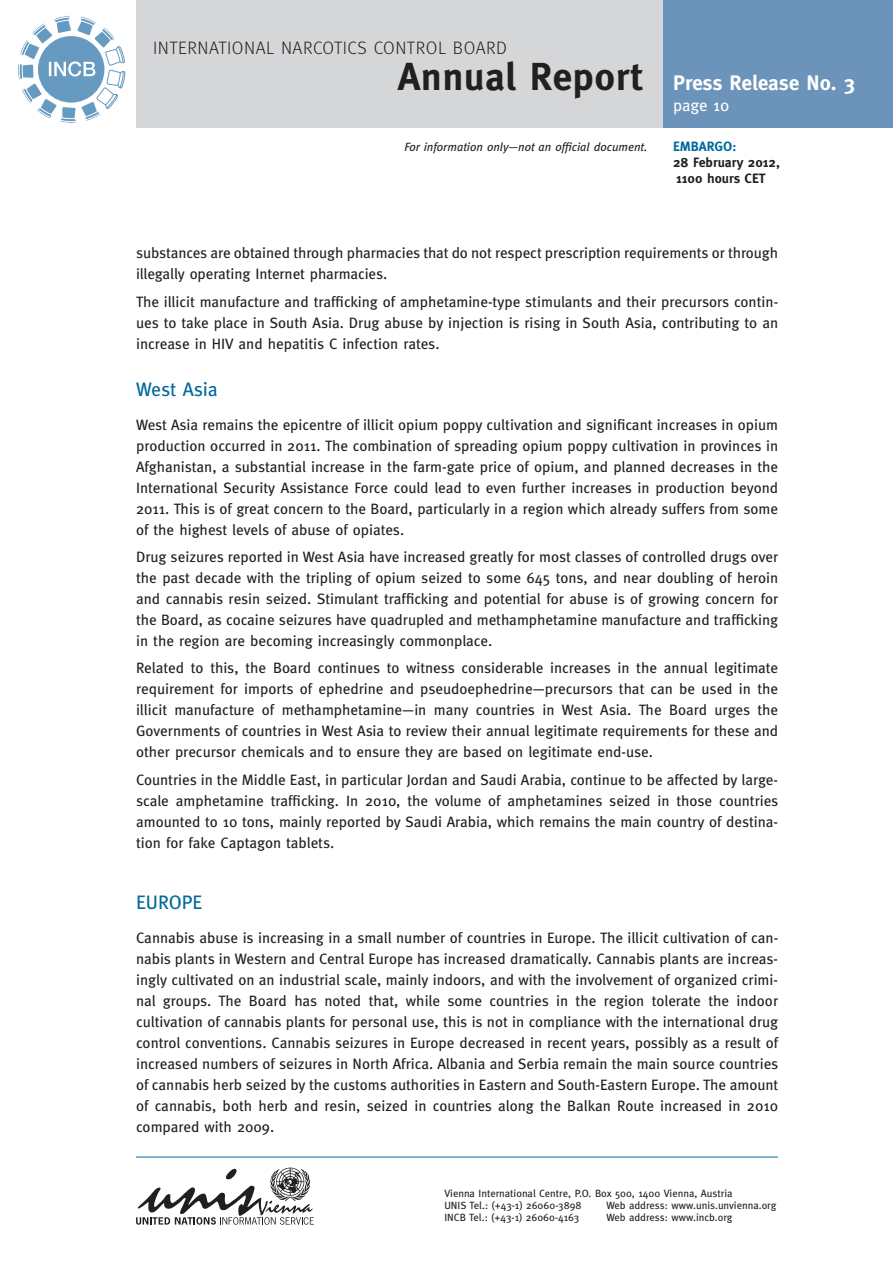
<style>
.page{position:relative;width:893px;height:1263px;background:#fff}
.page>*{position:absolute;margin:0;border:0;box-sizing:border-box;transform-origin:0 0}
.t1{font:700 39px "Meta";letter-spacing:.01em;color:#231f20}
.t2{font:700 21px "Meta";letter-spacing:-.005em;color:#fff}
.t3{font:19.5px "Meta";letter-spacing:-.005em;color:#006a9d}
.t4{font:300 18px "Meta OT";letter-spacing:.03em;color:#231f20}
.t5{font:16.5px "Meta";letter-spacing:-.005em;color:#fff}
.t6{font:15px/21px "Meta";letter-spacing:-.005em;color:#231f20;text-align:justify}
.t7{font:700 13.5px/16.2px "Meta";color:#231f20}
.t8{font:700 13.5px "Meta";color:#006a9d}
.t9{font:italic 12px "Meta";color:#231f20}
.t10{font:10.5px/12px "Meta";color:#231f20}
</style>
<div class="page">
<div style="left:136px;top:0;width:757px;height:128px;background:#d5d6d8"></div>
<div style="left:663px;top:0;width:230px;height:128px;background:#6c94ba"></div>
<svg style="left:18px;top:16px;width:107px;height:107px"></svg>
<hr style="left:136px;top:1157px;width:642px;height:1px;background:#006a9d">
<svg style="left:136px;top:1167px;width:178px;height:58px"></svg>
<p class="t4" style="left:153px;top:37px;width:355px">INTERNATIONAL NARCOTICS CONTROL BOARD</p>
<h1 class="t1" style="left:398px;top:54px;width:247px">Annual Report</h1>
<h2 class="t2" style="left:673px;top:71px;width:183px">Press Release No. 3</h2>
<p class="t5" style="left:673px;top:96px;width:58px">page 10</p>
<p class="t9" style="left:404px;top:139px;width:245px">For information only—not an official document.</p>
<p class="t8" style="left:673px;top:138px;width:65px">EMBARGO:</p>
<p class="t7" style="left:673px;top:154px;width:108px">28 February 2012,<br>1100 hours CET</p>
<p class="t6" style="left:136px;top:242px;width:644px">substances are obtained through pharmacies that do not respect prescription requirements or through illegally operating Internet pharmacies.</p>
<p class="t6" style="left:136px;top:291px;width:644px">The illicit manufacture and trafficking of amphetamine-type stimulants and their precursors contin&shy;ues to take place in South Asia. Drug abuse by injection is rising in South Asia, contributing to an increase in HIV and hepatitis C infection rates.</p>
<h3 class="t3" style="left:136px;top:378px;width:83px">West Asia</h3>
<p class="t6" style="left:136px;top:414px;width:644px">West Asia remains the epicentre of illicit opium poppy cultivation and significant increases in opium production occurred in 2011. The combination of spreading opium poppy cultivation in provinces in Afghanistan, a substantial increase in the farm-gate price of opium, and planned decreases in the International Security Assistance Force could lead to even further increases in production beyond 2011. This is of great concern to the Board, particularly in a region which already suffers from some of the highest levels of abuse of opiates.</p>
<p class="t6" style="left:136px;top:546px;width:644px">Drug seizures reported in West Asia have increased greatly for most classes of controlled drugs over the past decade with the tripling of opium seized to some 645 tons, and near doubling of heroin and cannabis resin seized. Stimulant trafficking and potential for abuse is of growing concern for the Board, as cocaine seizures have quadrupled and methamphetamine manufacture and trafficking in the region are becoming increasingly commonplace.</p>
<p class="t6" style="left:136px;top:658px;width:644px">Related to this, the Board continues to witness considerable increases in the annual legitimate requirement for imports of ephedrine and pseudoephedrine—precursors that can be used in the illicit manufacture of methamphetamine—in many countries in West Asia. The Board urges the Governments of countries in West Asia to review their annual legitimate requirements for these and other precursor chemicals and to ensure they are based on legitimate end-use.</p>
<p class="t6" style="left:136px;top:769px;width:644px">Countries in the Middle East, in particular Jordan and Saudi Arabia, continue to be affected by large&shy;scale amphetamine trafficking. In 2010, the volume of amphetamines seized in those countries amounted to 10 tons, mainly reported by Saudi Arabia, which remains the main country of destina&shy;tion for fake Captagon tablets.</p>
<h3 class="t3" style="left:136px;top:891px;width:22px">Europe</h3>
<p class="t6" style="left:136px;top:927px;width:644px">Cannabis abuse is increasing in a small number of countries in Europe. The illicit cultivation of can&shy;nabis plants in Western and Central Europe has increased dramatically. Cannabis plants are increas&shy;ingly cultivated on an industrial scale, mainly indoors, and with the involvement of organized crimi&shy;nal groups. The Board has noted that, while some countries in the region tolerate the indoor cultivation of cannabis plants for personal use, this is not in compliance with the international drug control conventions. Cannabis seizures in Europe decreased in recent years, possibly as a result of increased numbers of seizures in North Africa. Albania and Serbia remain the main source countries of cannabis herb seized by the customs authorities in Eastern and South-Eastern Europe. The amount of cannabis, both herb and resin, seized in countries along the Balkan Route increased in 2010 compared with 2009.</p>
<p class="t10" style="left:444px;top:1187px;width:290px">Vienna International Centre, P.O. Box 500, 1400 Vienna, Austria<br>UNIS Tel.: (+43-1) 26060-3898</p>
<p class="t10" style="left:606px;top:1199px;width:171px">Web address: www.unis.unvienna.org</p>
<p class="t10" style="left:444px;top:1211px;width:136px">INCB Tel.: (+43-1) 26060-4163</p>
<p class="t10" style="left:606px;top:1211px;width:128px">Web address: www.incb.org</p>
</div>
